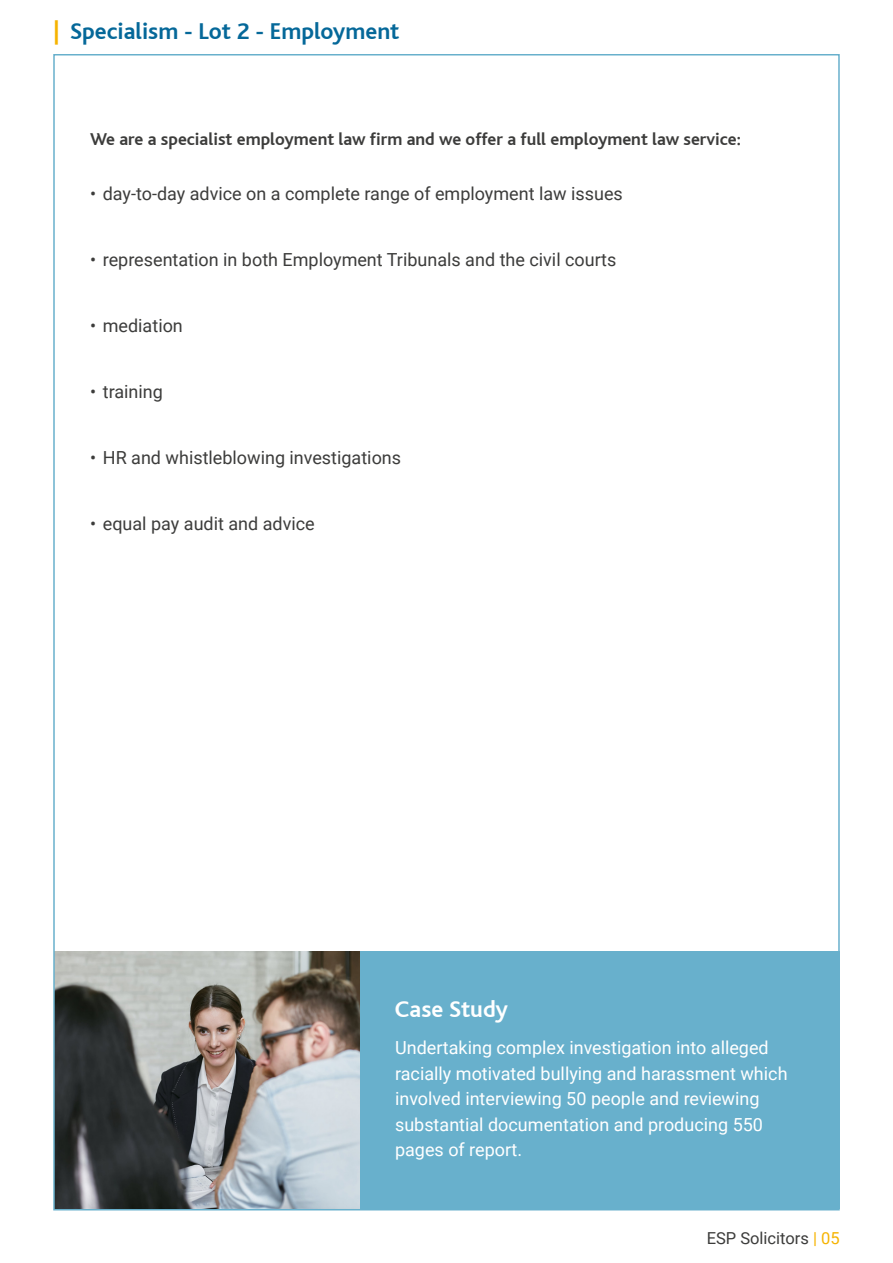
<style>
.page{position:relative;width:893px;height:1263px;background:#fff}
.page>*{position:absolute;margin:0;border:0;box-sizing:border-box;transform-origin:0 0}
.t1{font:700 24px "Bliss";color:#056899}
.t2{font:700 24px "Bliss";color:#fff}
.t3{font:18px "Roboto";color:#3c3c3b}
.t4{font:18px/25.5px "Roboto";color:#fff}
.t5{font:700 18px "Bliss";color:#3c3c3b}
.t6{font:16.5px "Roboto";color:#3c3c3b}
.s1{color:#f6b300}
</style>
<div class="page">
<div style="left:360px;top:951px;width:480px;height:258px;background:#68b0cc"></div>
<img style="left:56px;top:951px;width:304px;height:256px">
<h1 class="t1" style="left:53px;top:18px;width:348px"><span class="s1">|</span> Specialism - Lot 2 - Employment</h1>
<p class="t5" style="left:90px;top:130px;width:652px">We are a specialist employment law firm and we offer a full employment law service:</p>
<p class="t3" style="left:90px;top:181px;width:534px">• day-to-day advice on a complete range of employment law issues</p>
<p class="t3" style="left:90px;top:247px;width:528px">• representation in both Employment Tribunals and the civil courts</p>
<p class="t3" style="left:90px;top:313px;width:94px">• mediation</p>
<p class="t3" style="left:90px;top:379px;width:74px">• training</p>
<p class="t3" style="left:90px;top:445px;width:313px">• HR and whistleblowing investigations</p>
<p class="t3" style="left:90px;top:511px;width:226px">• equal pay audit and advice</p>
<h1 class="t2" style="left:395px;top:997px;width:115px">Case Study</h1>
<p class="t4" style="left:395px;top:1034px;width:394px">Undertaking complex investigation into alleged racially motivated bullying and harassment which involved interviewing 50 people and reviewing substantial documentation and producing 550 pages of report.</p>
<p class="t6" style="left:707px;top:1227px;width:134px">ESP Solicitors <span class="s1">| 05</span></p>
</div>
